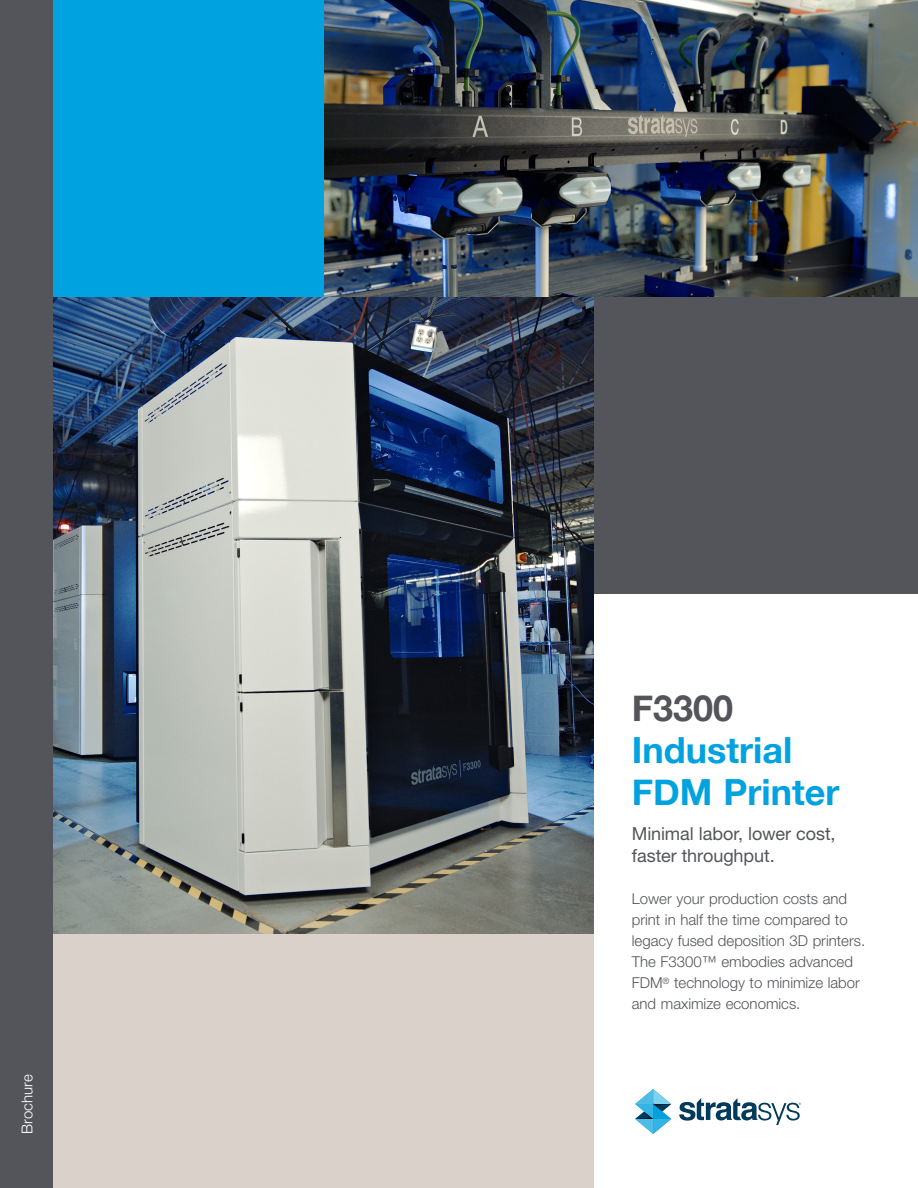
<style>
.page{position:relative;width:918px;height:1188px;background:#fff}
.page>*{position:absolute;margin:0;border:0;box-sizing:border-box;transform-origin:0 0}
.t1{font:700 36px/42px "Helvetica Neue";color:#00a2e0}
.t2{font:700 36px "Helvetica Neue";color:#54555a}
.t3{font:18px/21.6px "Helvetica Neue LT Std";letter-spacing:-.005em;color:#54555a}
.t4{font:300 15px/21px "Helvetica Neue LT Std";color:#54555a}
.t5{font:300 15px "Helvetica Neue LT Std";letter-spacing:.005em;color:#fff}
</style>
<div class="page">
<div style="left:0;top:0;width:54px;height:1188px;background:#54555a"></div>
<div style="left:54px;top:0;width:270px;height:297px;background:#00a2e0"></div>
<img style="left:324px;top:0;width:594px;height:297px">
<img style="left:54px;top:297px;width:540px;height:637px">
<div style="left:54px;top:934px;width:540px;height:254px;background:#dad1cb"></div>
<svg style="left:635px;top:1089px;width:36px;height:45px"></svg>
<svg style="left:679px;top:1098px;width:122px;height:27px"></svg>
<div style="left:594px;top:297px;width:324px;height:297px;background:#54555a"></div>
<p class="t5" style="left:18px;top:1134px;width:61px;rotate:-90deg">Brochure</p>
<h1 class="t2" style="left:632px;top:680px;width:103px">F3300</h1>
<h1 class="t1" style="left:632px;top:730px;width:209px">Industrial<br>FDM Printer</h1>
<p class="t3" style="left:632px;top:823px;width:205px">Minimal labor, lower cost, faster throughput.</p>
<p class="t4" style="left:632px;top:888px;width:235px">Lower your production costs and print in half the time compared to legacy fused deposition 3D printers.<br>The F3300™ embodies advanced<br>FDM<sup>®</sup> technology to minimize labor and maximize economics.</p>
</div>
